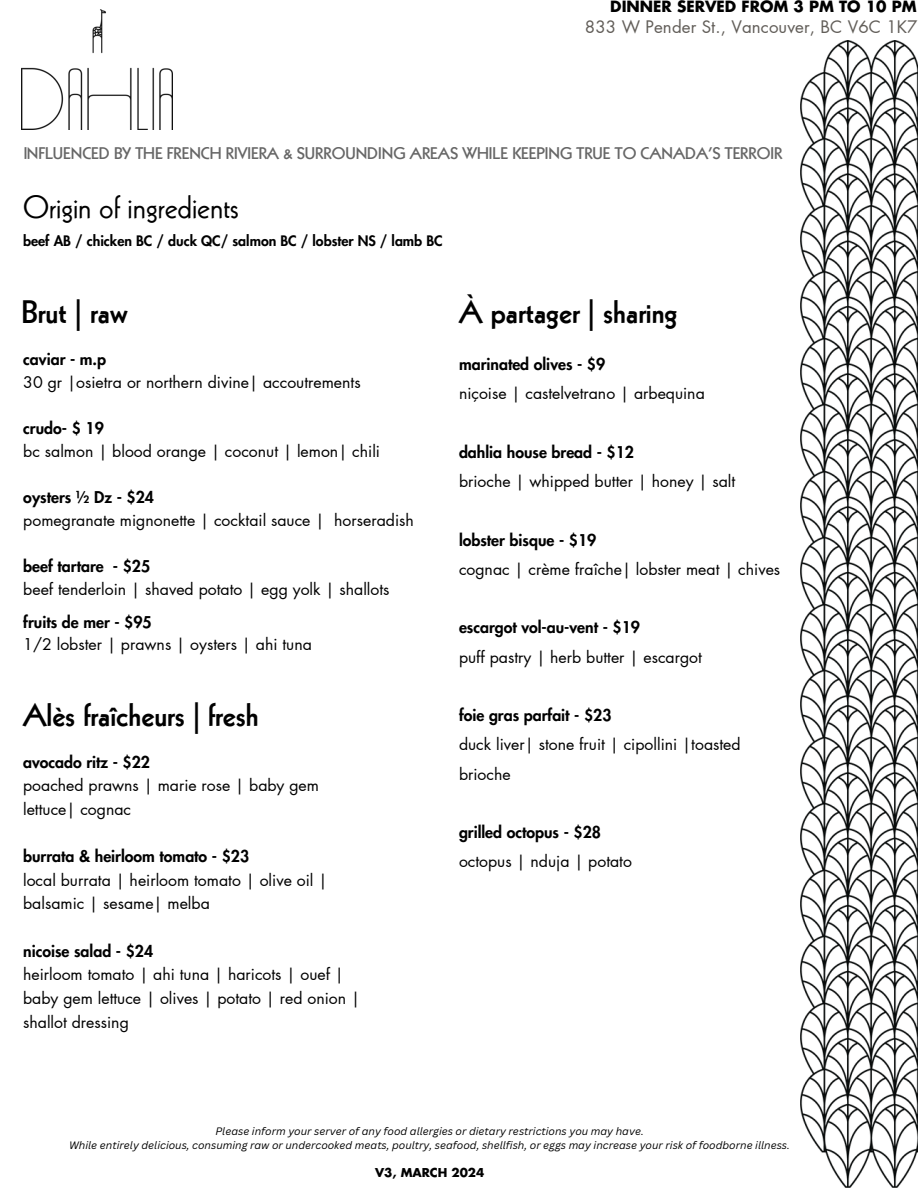
<style>
.page{position:relative;width:918px;height:1188px;background:#fff}
.page>*{position:absolute;margin:0;border:0;box-sizing:border-box;transform-origin:0 0}
.t1{font:800 31.65px "Kabel LT Pro";color:#000}
.t2{font:31.35px "Kabel LT Pro";color:#000}
.t3{font:16.95px "Futura LT Pro";letter-spacing:.005em;color:#625e59}
.t4{font:800 16.35px "Kabel LT Pro";color:#000}
.t5{font:15.9px/23.7px "Futura LT Pro";color:#000}
.t6{font:700 15.15px "Futura LT Pro";color:#000}
.t7{font:800 14.1px "Futura LT Pro";color:#000}
.t8{font:700 12px "Futura LT Pro";color:#000}
.t9{font:italic 10.5px "Canva Sans";color:#000}
.s1{font-weight:800}
</style>
<div class="page">
<img style="left:800px;top:40px;width:118px;height:1148px">
<img style="left:21px;top:9px;width:151px;height:121px">
<h5 class="t6" style="left:610px;top:0;width:308px">DINNER SERVED FROM 3 PM TO 10 PM</h5>
<h2 class="t3" style="left:585px;top:19px;width:334px">833 W Pender St., Vancouver, BC V6C 1K7</h2>
<p class="t4" style="left:23px;top:147px;width:761px">INFLUENCED BY THE FRENCH RIVIERA &amp; SURROUNDING AREAS WHILE KEEPING TRUE TO CANADA’S TERROIR</p>
<h3 class="t2" style="left:23px;top:195px;width:217px">Origin of ingredients</h3>
<h3 class="t7" style="left:23px;top:234px;width:421px">beef AB / chicken BC / duck QC/ salmon BC / lobster NS / lamb BC</h3>
<h3 class="t1" style="left:21px;top:300px;width:108px">Brut | raw</h3>
<h3 class="t5" style="left:23px;top:349px;width:339px;line-height:23px"><span class="s1">caviar - m.p<br></span>30 gr |osietra or northern divine| accoutrements</h3>
<h3 class="t5" style="left:23px;top:418px;width:358px;line-height:23px"><span class="s1">crudo- $ 19<br></span>bc salmon | blood orange | coconut | lemon| chili</h3>
<h3 class="t5" style="left:23px;top:487px;width:392px;line-height:23px"><span class="s1">oysters ½ Dz - $24<br></span>pomegranate mignonette | cocktail sauce | horseradish</h3>
<h3 class="t5" style="left:23px;top:555px;width:368px;line-height:23px"><span class="s1">beef tartare - $25<br></span>beef tenderloin | shaved potato | egg yolk | shallots</h3>
<h1 class="t5" style="left:23px;top:611px;width:290px;line-height:23px"><span class="s1">fruits de mer - $95<br></span>1/2 lobster | prawns | oysters | ahi tuna</h1>
<h3 class="t1" style="left:23px;top:703px;width:237px">Alès fraîcheurs | fresh</h3>
<h3 class="t5" style="left:23px;top:751px;width:297px"><span class="s1">avocado ritz - $22<br></span>poached prawns | marie rose | baby gem lettuce| cognac</h3>
<h3 class="t5" style="left:23px;top:845px;width:306px"><span class="s1">burrata &amp; heirloom tomato - $23<br></span>local burrata | heirloom tomato | olive oil | balsamic | sesame| melba</h3>
<h3 class="t5" style="left:23px;top:940px;width:338px"><span class="s1">nicoise salad - $24<br></span>heirloom tomato | ahi tuna | haricots | ouef | baby gem lettuce | olives | potato | red onion | shallot dressing</h3>
<p class="t1" style="left:459px;top:300px;width:220px">À partager | sharing</p>
<h3 class="t5" style="left:459px;top:350px;width:247px;line-height:29.2px"><span class="s1">marinated olives - $9<br></span>niçoise | castelvetrano | arbequina</h3>
<h1 class="t5" style="left:459px;top:438px;width:278px;line-height:29.2px"><span class="s1">dahlia house bread - $12<br></span>brioche | whipped butter | honey | salt</h1>
<h3 class="t5" style="left:459px;top:526px;width:323px;line-height:29.2px"><span class="s1">lobster bisque - $19<br></span>cognac | crème fraîche| lobster meat | chives</h3>
<h3 class="t5" style="left:459px;top:614px;width:244px;line-height:29.2px"><span class="s1">escargot vol-au-vent - $19<br></span>puff pastry | herb butter | escargot</h3>
<h3 class="t5" style="left:459px;top:701px;width:283px;line-height:29.2px"><span class="s1">foie gras parfait - $23<br></span>duck liver| stone fruit | cipollini |toasted brioche</h3>
<p class="t5" style="left:459px;top:818px;width:175px;line-height:29.2px"><span class="s1">grilled octopus - $28 </span>octopus | nduja | potato</p>
<p class="t9" style="left:215px;top:1124px;width:430px">Please inform your server of any food allergies or dietary restrictions you may have.</p>
<h3 class="t9" style="left:69px;top:1138px;width:722px">While entirely delicious, consuming raw or undercooked meats, poultry, seafood, shellfish, or eggs may increase your risk of foodborne illness.</h3>
<p class="t8" style="left:375px;top:1167px;width:111px">V3, MARCH 2024</p>
</div>
